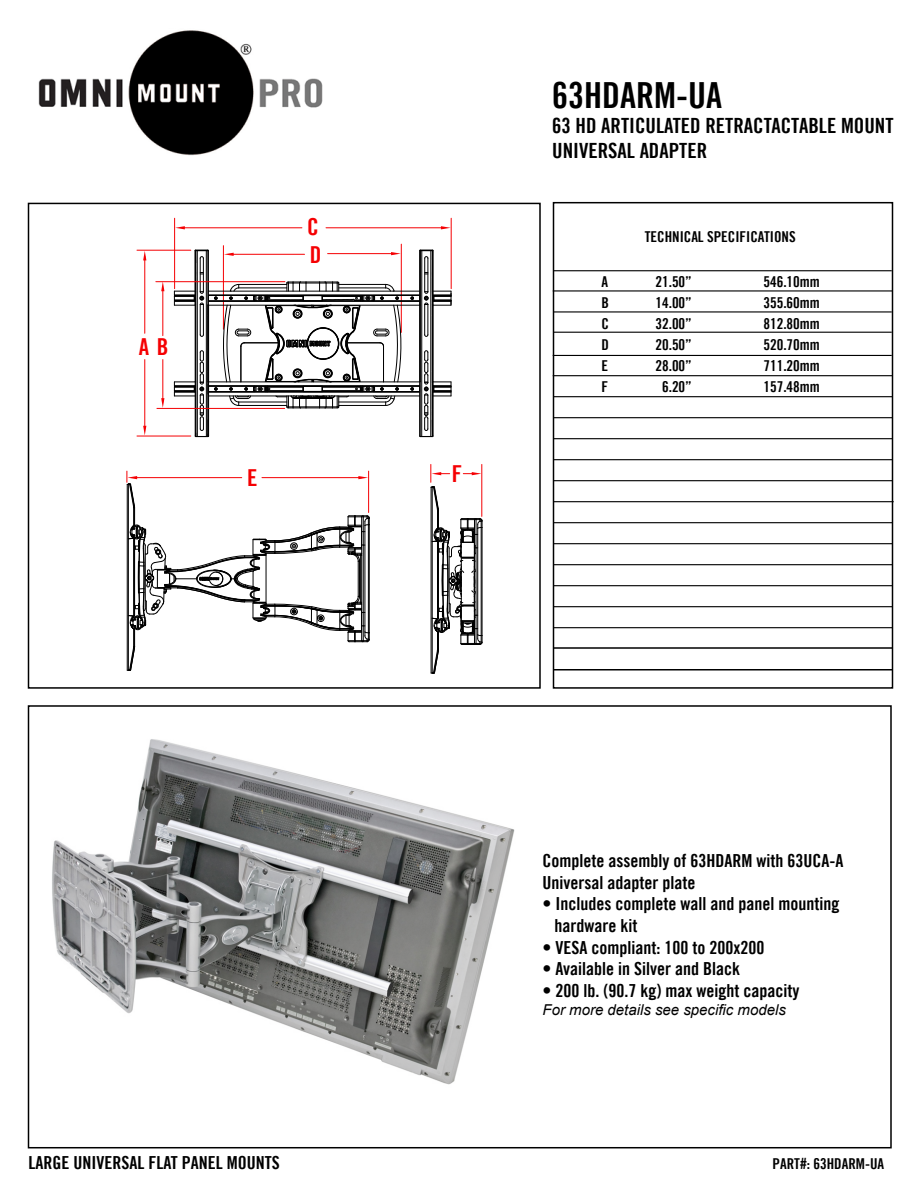
<style>
.page{position:relative;width:918px;height:1188px;background:#fff}
.page>*{position:absolute;margin:0;border:0;box-sizing:border-box;transform-origin:0 0}
.t1{font:36px "Trade Gothic Bold Cond Twenty";color:#000}
.t2{font:23.4px "Trade Gothic Bold Cond Twenty";color:#f50003}
.t3{font:21px/25.2px "Trade Gothic Bold Cond Twenty";color:#000}
.t4{font:18px/21.6px "Trade Gothic Bold Cond Twenty";color:#000}
.t5{font:15px "Trade Gothic Bold Cond Twenty";color:#000}
.t6{font:italic 15px "Arial";color:#000}
</style>
<div class="page">
<div style="left:28px;top:203px;width:513px;height:486px;border:2px solid #000"></div>
<div style="left:553px;top:202px;width:340px;height:487px;border:2px solid #000"></div>
<div style="left:28px;top:705px;width:864px;height:443px;border:2px solid #000"></div>
<svg style="left:552px;top:311px;width:341px;height:2px"></svg>
<svg style="left:552px;top:331px;width:341px;height:2px"></svg>
<svg style="left:552px;top:354px;width:341px;height:3px"></svg>
<svg style="left:552px;top:375px;width:341px;height:2px"></svg>
<svg style="left:552px;top:396px;width:342px;height:2px"></svg>
<svg style="left:552px;top:417px;width:342px;height:2px"></svg>
<svg style="left:552px;top:438px;width:342px;height:2px"></svg>
<svg style="left:552px;top:459px;width:342px;height:2px"></svg>
<svg style="left:552px;top:480px;width:342px;height:2px"></svg>
<svg style="left:552px;top:501px;width:342px;height:2px"></svg>
<svg style="left:552px;top:522px;width:341px;height:2px"></svg>
<svg style="left:552px;top:543px;width:341px;height:2px"></svg>
<svg style="left:552px;top:564px;width:341px;height:2px"></svg>
<svg style="left:552px;top:585px;width:342px;height:2px"></svg>
<svg style="left:552px;top:606px;width:342px;height:2px"></svg>
<svg style="left:552px;top:627px;width:342px;height:2px"></svg>
<svg style="left:552px;top:270px;width:341px;height:2px"></svg>
<svg style="left:552px;top:290px;width:342px;height:2px"></svg>
<svg style="left:552px;top:646px;width:342px;height:4px"></svg>
<svg style="left:552px;top:668px;width:342px;height:3px"></svg>
<svg style="left:126px;top:471px;width:244px;height:200px"></svg>
<svg style="left:136px;top:218px;width:316px;height:219px"></svg>
<svg style="left:430px;top:464px;width:53px;height:210px"></svg>
<img style="left:52px;top:739px;width:463px;height:346px">
<img style="left:38px;top:30px;width:285px;height:126px">
<p class="t2" style="left:139px;top:332px;width:31px">A B</p>
<p class="t2" style="left:307px;top:212px;width:13px">C</p>
<p class="t2" style="left:310px;top:240px;width:13px">D</p>
<p class="t2" style="left:247px;top:463px;width:12px">E</p>
<p class="t2" style="left:452px;top:459px;width:12px">F</p>
<h1 class="t1" style="left:552px;top:73px;width:171px">63HDARM-UA</h1>
<p class="t3" style="left:552px;top:113px;width:343px">63 HD ARTICULATED RETRACTACTABLE MOUNT<br>UNIVERSAL ADAPTER</p>
<p class="t5" style="left:645px;top:228px;width:153px">TECHNICAL SPECIFICATIONS</p>
<p class="t5" style="left:601px;top:272px;width:8px">A</p>
<p class="t5" style="left:655px;top:272px;width:38px">21.50”</p>
<p class="t5" style="left:763px;top:272px;width:58px">546.10mm</p>
<p class="t5" style="left:601px;top:293px;width:9px">B</p>
<p class="t5" style="left:655px;top:293px;width:38px">14.00”</p>
<p class="t5" style="left:763px;top:293px;width:58px">355.60mm</p>
<p class="t5" style="left:601px;top:314px;width:9px">C</p>
<p class="t5" style="left:655px;top:314px;width:38px">32.00”</p>
<p class="t5" style="left:763px;top:314px;width:58px">812.80mm</p>
<p class="t5" style="left:601px;top:335px;width:9px">D</p>
<p class="t5" style="left:655px;top:335px;width:38px">20.50”</p>
<p class="t5" style="left:763px;top:335px;width:58px">520.70mm</p>
<p class="t5" style="left:601px;top:356px;width:8px">E</p>
<p class="t5" style="left:655px;top:356px;width:38px">28.00”</p>
<p class="t5" style="left:763px;top:356px;width:58px">711.20mm</p>
<p class="t5" style="left:601px;top:377px;width:8px">F</p>
<p class="t5" style="left:662px;top:377px;width:31px">6.20”</p>
<p class="t5" style="left:763px;top:377px;width:58px">157.48mm</p>
<p class="t4" style="left:543px;top:850px;width:302px">Complete assembly of 63HDARM with 63UCA-A<br>Universal adapter plate</p>
<p class="t4" style="left:555px;top:893px;width:286px;text-indent:-12px">• Includes complete wall and panel mounting hardware kit</p>
<p class="t4" style="left:543px;top:936px;width:223px">• VESA compliant: 100 to 200x200</p>
<p class="t4" style="left:543px;top:958px;width:199px">• Available in Silver and Black</p>
<p class="t4" style="left:543px;top:980px;width:258px">• 200 lb. (90.7 kg) max weight capacity</p>
<p class="t6" style="left:543px;top:1000px;width:245px">For more details see specific models</p>
<p class="t4" style="left:29px;top:1151px;width:253px">LARGE UNIVERSAL FLAT PANEL MOUNTS</p>
<p class="t5" style="left:773px;top:1154px;width:113px">PART#: 63HDARM-UA</p>
</div>
